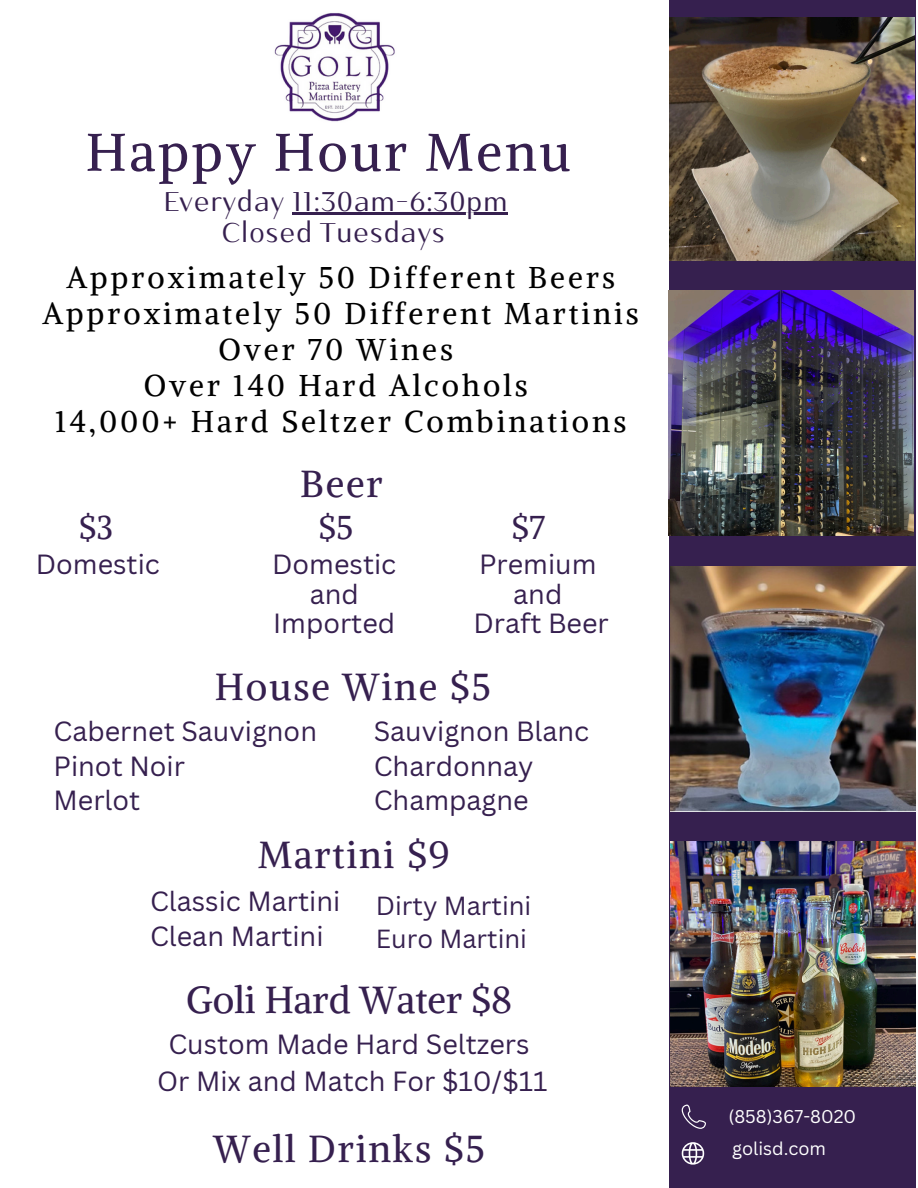
<style>
.page{position:relative;width:918px;height:1188px;background:#fff}
.page>*{position:absolute;margin:0;border:0;box-sizing:border-box;transform-origin:0 0}
.t1{font:52.5px "Alike";letter-spacing:.055em;color:#36204f}
.t2{font:37.5px "Alike";letter-spacing:.05em;color:#36204f}
.t3{font:37.5px "Alike";color:#36204f}
.t4{font:33px "Alike";color:#36204f}
.t5{font:30px/36px "Alike";letter-spacing:.1em;color:#000;text-align:center}
.t6{font:27px/34.8px "Canva Sans";color:#36204f}
.t7{font:27px "Kulachat HC";color:#36204f}
.t8{font:25.5px/32.7px "Canva Sans";color:#36204f}
.t9{font:18px "Canva Sans";color:#fff}
</style>
<div class="page">
<div style="left:669px;top:0;width:247px;height:1188px;background:#36204f"></div>
<img style="left:670px;top:18px;width:245px;height:243px">
<img style="left:669px;top:291px;width:245px;height:245px">
<img style="left:671px;top:566px;width:245px;height:245px">
<img style="left:671px;top:842px;width:245px;height:245px">
<img style="left:268px;top:1px;width:131px;height:130px;border-radius:50%">
<svg style="left:682px;top:1105px;width:24px;height:24px"></svg>
<svg style="left:682px;top:1142px;width:22px;height:23px"></svg>
<hr style="left:292px;top:213px;width:216px;height:2px;background:#36204f">
<h3 class="t1" style="left:86px;top:119px;width:486px">Happy Hour Menu</h3>
<h4 class="t7" style="left:163px;top:192px;width:346px">Everyday 11:30am-6:30pm</h4>
<h3 class="t7" style="left:222px;top:223px;width:225px">Closed Tuesdays</h3>
<p class="t5" style="left:43px;top:259px;width:598px">Approximately 50 Different Beers<br>Approximately 50 Different Martinis<br>Over 70 Wines<br>Over 140 Hard Alcohols<br>14,000+ Hard Seltzer Combinations</p>
<h2 class="t2" style="left:300px;top:460px;width:84px">Beer</h2>
<h4 class="t4" style="left:79px;top:507px;width:36px">$3</h4>
<h4 class="t4" style="left:318px;top:507px;width:36px">$5</h4>
<h2 class="t4" style="left:511px;top:507px;width:35px">$7</h2>
<h4 class="t6" style="left:36px;top:546px;width:126px">Domestic</h4>
<h2 class="t6" style="left:272px;top:549px;width:126px;line-height:29.2px;text-align:center">Domestic and</h2>
<p class="t6" style="left:273px;top:605px;width:124px">Imported</p>
<p class="t6" style="left:473px;top:549px;width:137px;line-height:29.2px;text-align:center">Premium and<br>Draft Beer</p>
<h4 class="t2" style="left:215px;top:663px;width:277px">House Wine $5</h4>
<p class="t6" style="left:53px;top:713px;width:265px">Cabernet Sauvignon<br>Pinot Noir<br>Merlot</p>
<h3 class="t6" style="left:374px;top:713px;width:217px">Sauvignon Blanc<br>Chardonnay<br>Champagne</h3>
<h4 class="t2" style="left:258px;top:831px;width:193px">Martini $9</h4>
<h4 class="t6" style="left:150px;top:884px;width:192px">Classic Martini<br>Clean Martini</h4>
<h2 class="t8" style="left:376px;top:889px;width:157px">Dirty Martini<br>Euro Martini</h2>
<p class="t3" style="left:186px;top:977px;width:327px">Goli Hard Water $8</p>
<p class="t6" style="left:157px;top:1025px;width:392px;line-height:37.2px;text-align:center">Custom Made Hard Seltzers<br>Or Mix and Match For $10/$11</p>
<h4 class="t2" style="left:213px;top:1125px;width:273px">Well Drinks $5</h4>
<p class="t9" style="left:729px;top:1103px;width:129px">(858)367-8020</p>
<p class="t9" style="left:732px;top:1136px;width:95px">golisd.com</p>
</div>
